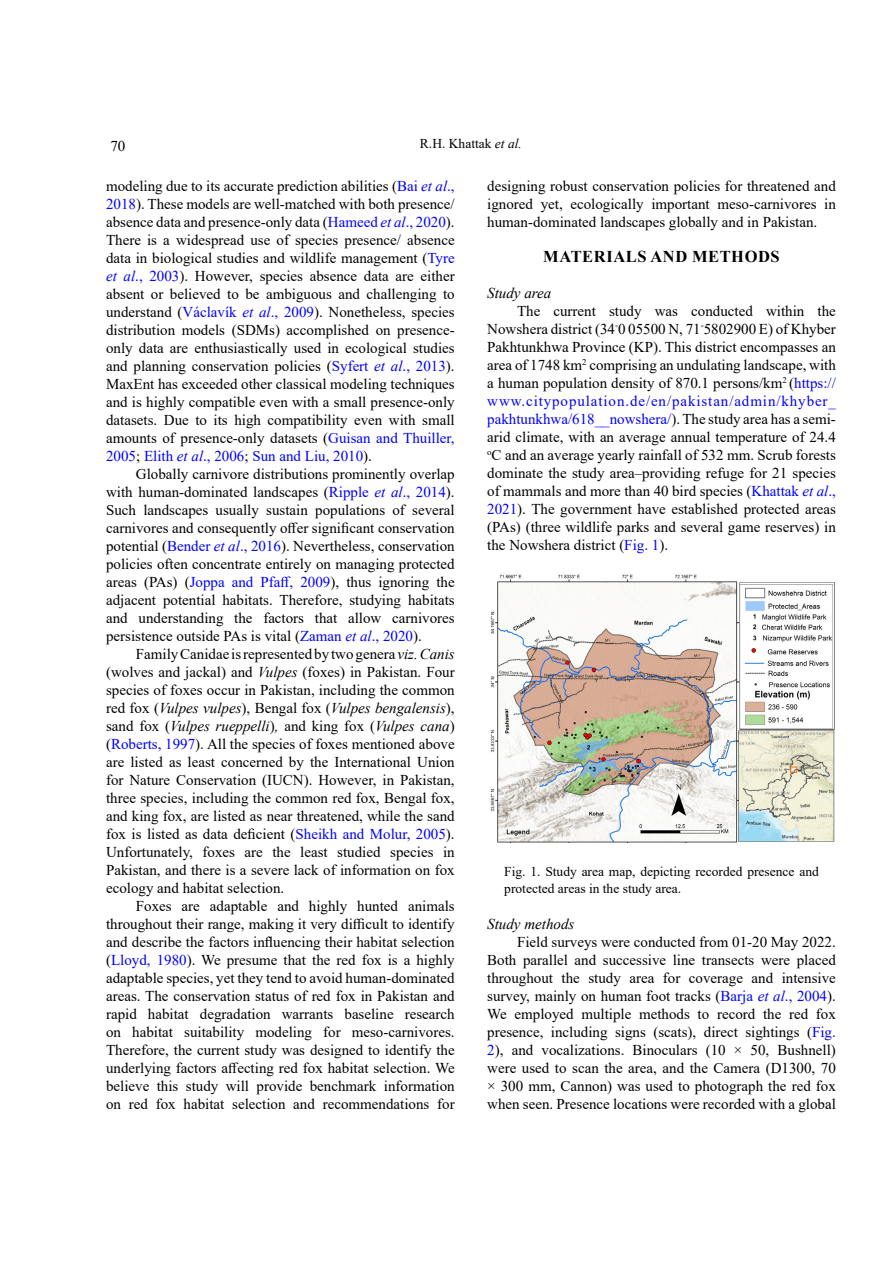
<style>
.page{position:relative;width:893px;height:1263px;background:#fff}
.page>*{position:absolute;margin:0;border:0;box-sizing:border-box;transform-origin:0 0}
.t1{font:700 16.5px "Times New Roman";letter-spacing:.035em;color:#000}
.t2{font:15px/18px "Times New Roman";color:#000;text-align:justify}
.t3{font:italic 15px "Times New Roman";color:#000}
.t4{font:13.5px/16.2px "Times New Roman";color:#000}
.s1{font-style:italic}
.s2{color:#00f}
.s3{font-style:italic;color:#00f}
</style>
<div class="page">
<img style="left:490px;top:574px;width:345px;height:268px">
<p class="t4" style="left:420px;top:135px;width:103px">R.H. Khattak <span class="s1">et al.</span></p>
<p class="t2" style="left:110px;top:136px;width:16px">70</p>
<p class="t2" style="left:106px;top:177px;width:350px">modeling due to its accurate prediction abilities (<span class="s2">Bai</span> <span class="s3">et al</span><span class="s2">., 2018</span>). These models are well-matched with both presence/ absence data and presence-only data (<span class="s2">Hameed</span> <span class="s3">et al</span><span class="s2">., 2020</span>).<br>There is a widespread use of species presence/ absence data in biological studies and wildlife management (<span class="s2">Tyre </span><span class="s3">et al</span><span class="s2">., 2003</span>). However, species absence data are either absent or believed to be ambiguous and challenging to understand (<span class="s2">Václavík</span> <span class="s3">et al</span><span class="s2">., 2009</span>). Nonetheless, species distribution models (SDMs) accomplished on presence&shy;only data are enthusiastically used in ecological studies and planning conservation policies (<span class="s2">Syfert</span> <span class="s3">et al</span><span class="s2">., 2013</span>).<br>MaxEnt has exceeded other classical modeling techniques and is highly compatible even with a small presence-only datasets. Due to its high compatibility even with small amounts of presence-only datasets (<span class="s2">Guisan and Thuiller, 2005</span>; <span class="s2">Elith</span> <span class="s3">et al</span><span class="s2">., 2006</span>; <span class="s2">Sun and Liu, 2010</span>).</p>
<p class="t2" style="left:106px;top:465px;width:350px;text-indent:30px">Globally carnivore distributions prominently overlap with human-dominated landscapes (<span class="s2">Ripple</span> <span class="s3">et al</span><span class="s2">., 2014</span>).<br>Such landscapes usually sustain populations of several carnivores and consequently offer significant conservation potential (<span class="s2">Bender</span> <span class="s3">et al</span><span class="s2">., 2016</span>). Nevertheless, conservation policies often concentrate entirely on managing protected areas (PAs) (<span class="s2">Joppa and Pfaff, 2009</span>), thus ignoring the adjacent potential habitats. Therefore, studying habitats and understanding the factors that allow carnivores persistence outside PAs is vital (<span class="s2">Zaman</span> <span class="s3">et al</span><span class="s2">., 2020</span>).</p>
<p class="t2" style="left:106px;top:645px;width:350px;text-indent:30px">Family Canidae is represented by two genera <span class="s1">viz.Canis </span>(wolves and jackal) and <span class="s1">Vulpes</span> (foxes) in Pakistan. Four species of foxes occur in Pakistan, including the common red fox (<span class="s1">Vulpes vulpes</span>), Bengal fox (<span class="s1">Vulpes bengalensis</span>), sand fox (<span class="s1">Vulpes rueppelli</span>)<span class="s1">,</span> and king fox (<span class="s1">Vulpes cana</span>) (<span class="s2">Roberts, 1997</span>). All the species of foxes mentioned above are listed as least concerned by the International Union for Nature Conservation (IUCN). However, in Pakistan, three species, including the common red fox, Bengal fox, and king fox, are listed as near threatened, while the sand fox is listed as data deficient (<span class="s2">Sheikh and Molur, 2005</span>).<br>Unfortunately, foxes are the least studied species in Pakistan, and there is a severe lack of information on fox ecology and habitat selection.</p>
<p class="t2" style="left:106px;top:897px;width:350px;text-indent:30px">Foxes are adaptable and highly hunted animals throughout their range, making it very difficult to identify and describe the factors influencing their habitat selection (<span class="s2">Lloyd, 1980</span>). We presume that the red fox is a highly adaptable species, yet they tend to avoid human-dominated areas. The conservation status of red fox in Pakistan and rapid habitat degradation warrants baseline research on habitat suitability modeling for meso-carnivores.<br>Therefore, the current study was designed to identify the underlying factors affecting red fox habitat selection. We believe this study will provide benchmark information on red fox habitat selection and recommendations for</p>
<p class="t2" style="left:487px;top:177px;width:350px">designing robust conservation policies for threatened and ignored yet, ecologically important meso-carnivores in human-dominated landscapes globally and in Pakistan.</p>
<p class="t1" style="left:543px;top:244px;width:238px">MATERIALS AND METHODS</p>
<p class="t3" style="left:487px;top:282px;width:66px">Study area</p>
<p class="t2" style="left:487px;top:301px;width:350px;text-indent:30px">The current study was conducted within the Nowshera district (34<sup>◦</sup>0 05500 N, 71<sup>◦</sup>5802900 E) of Khyber Pakhtunkhwa Province (KP). This district encompasses an area of 1748 km<sup>2</sup> comprising an undulating landscape, with a human population density of 870.1 persons/km<sup>2</sup> (<span class="s2">https:// www.citypopulation.de/en/pakistan/admin/khyber_ pakhtunkhwa/618__nowshera/</span>). The study area has a semi&shy;arid climate, with an average annual temperature of 24.4 <sup>o</sup>C and an average yearly rainfall of 532 mm. Scrub forests dominate the study area–providing refuge for 21 species of mammals and more than 40 bird species (<span class="s2">Khattak</span> <span class="s3">et al</span><span class="s2">., 2021</span>). The government have established protected areas (PAs) (three wildlife parks and several game reserves) in the Nowshera district (<span class="s2">Fig. 1</span>).</p>
<p class="t4" style="left:504px;top:863px;width:316px">Fig. 1. Study area map, depicting recorded presence and protected areas in the study area.</p>
<p class="t3" style="left:487px;top:913px;width:89px">Study methods</p>
<p class="t2" style="left:487px;top:932px;width:350px;text-indent:30px">Field surveys were conducted from 01-20 May 2022.<br>Both parallel and successive line transects were placed throughout the study area for coverage and intensive survey, mainly on human foot tracks (<span class="s2">Barja</span> <span class="s3">et al</span><span class="s2">., 2004</span>).<br>We employed multiple methods to record the red fox presence, including signs (scats), direct sightings (<span class="s2">Fig.<br>2</span>), and vocalizations. Binoculars (10 × 50, Bushnell) were used to scan the area, and the Camera (D1300, 70 × 300 mm, Cannon) was used to photograph the red fox when seen. Presence locations were recorded with a global</p>
</div>
